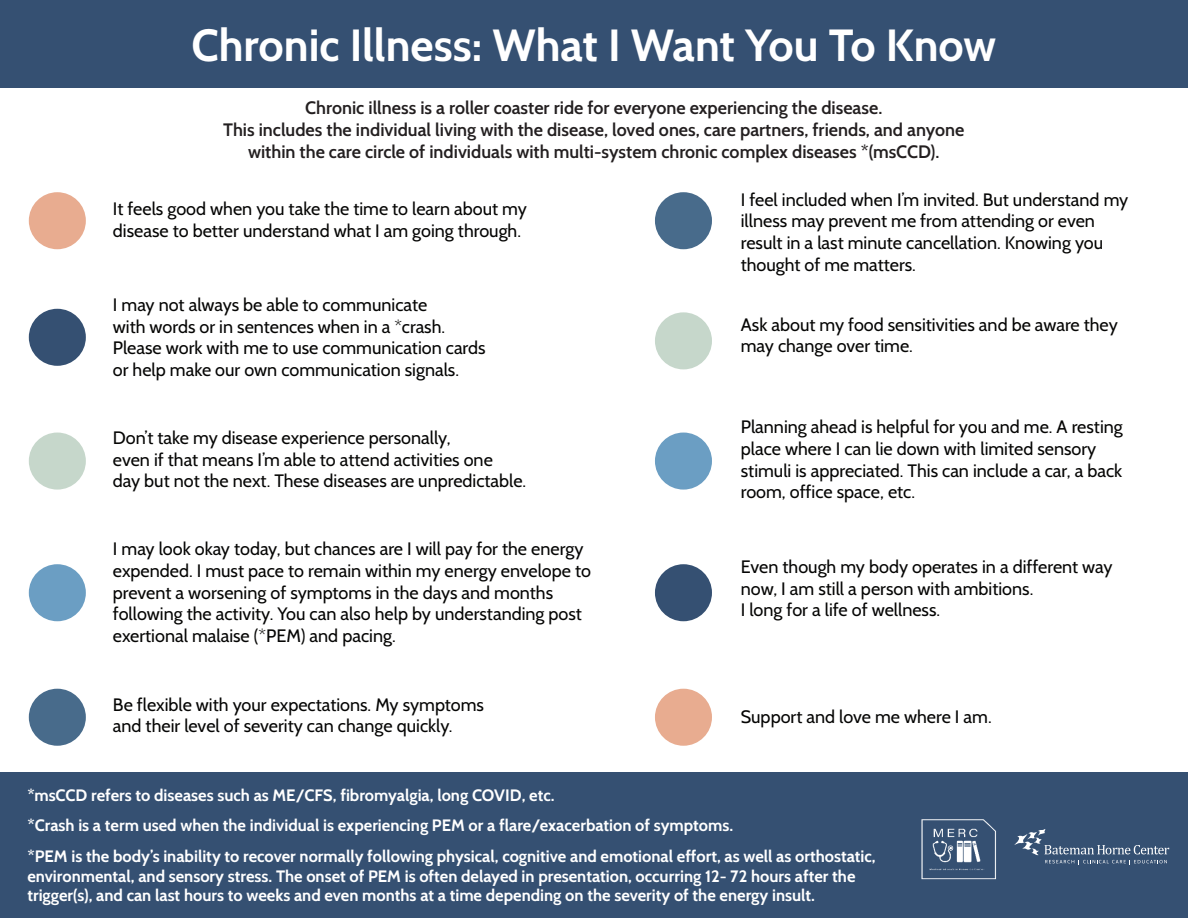
<style>
.page{position:relative;width:1188px;height:918px;background:#fff}
.page>*{position:absolute;margin:0;border:0;box-sizing:border-box;transform-origin:0 0}
.t1{font:700 45px "Cabin";color:#fff}
.t2{font:18px/21.6px "Cabin";color:#050504}
.t3{font:600 18px/21.6px "Cabin";color:#231f20;text-align:center}
.t4{font:700 16.5px/30.6px "Cabin";color:#fff}
</style>
<div class="page">
<div style="left:0;top:0;width:1188px;height:88px;background:#355072"></div>
<div style="left:0;top:772px;width:1188px;height:146px;background:#355072"></div>
<svg style="left:1014px;top:829px;width:155px;height:35px"></svg>
<img style="left:921px;top:819px;width:75px;height:61px">
<div style="left:655px;top:433px;width:57px;height:57px;background:#6b9ec3;border-radius:50%"></div>
<div style="left:655px;top:689px;width:57px;height:57px;background:#e8ac90;border-radius:50%"></div>
<div style="left:655px;top:312px;width:57px;height:57px;background:#c6d7cb;border-radius:50%"></div>
<div style="left:655px;top:564px;width:57px;height:57px;background:#355072;border-radius:50%"></div>
<div style="left:655px;top:192px;width:57px;height:57px;background:#486b8b;border-radius:50%"></div>
<div style="left:29px;top:564px;width:57px;height:57px;background:#6b9ec3;border-radius:50%"></div>
<div style="left:29px;top:192px;width:57px;height:57px;background:#e8ac90;border-radius:50%"></div>
<div style="left:29px;top:433px;width:57px;height:57px;background:#c6d7cb;border-radius:50%"></div>
<div style="left:29px;top:309px;width:57px;height:57px;background:#355072;border-radius:50%"></div>
<div style="left:29px;top:689px;width:57px;height:57px;background:#486b8b;border-radius:50%"></div>
<h1 class="t1" style="left:191px;top:27px;width:806px">Chronic Illness: What I Want You To Know</h1>
<p class="t3" style="left:223px;top:99px;width:743px">Chronic illness is a roller coaster ride for everyone experiencing the disease.<br>This includes the individual living with the disease, loved ones, care partners, friends, and anyone within the care circle of individuals with multi-system chronic complex diseases *(msCCD).</p>
<p class="t2" style="left:113px;top:200px;width:415px">It feels good when you take the time to learn about my disease to better understand what I am going through.</p>
<p class="t2" style="left:113px;top:296px;width:374px">I may not always be able to communicate<br>with words or in sentences when in a *crash.<br>Please work with me to use communication cards or help make our own communication signals.</p>
<p class="t2" style="left:113px;top:429px;width:415px">Don’t take my disease experience personally,<br>even if that means I’m able to attend activities one<br>day but not the next. These diseases are unpredictable.</p>
<p class="t2" style="left:113px;top:540px;width:480px">I may look okay today, but chances are I will pay for the energy expended. I must pace to remain within my energy envelope to prevent a worsening of symptoms in the days and months following the activity. You can also help by understanding post exertional malaise (*PEM) and pacing.</p>
<p class="t2" style="left:113px;top:695px;width:373px">Be flexible with your expectations. My symptoms and their level of severity can change quickly.</p>
<p class="t2" style="left:741px;top:190px;width:389px">I feel included when I’m invited. But understand my illness may prevent me from attending or even result in a last minute cancellation. Knowing you thought of me matters.</p>
<p class="t2" style="left:741px;top:315px;width:379px">Ask about my food sensitivities and be aware they may change over time.</p>
<p class="t2" style="left:741px;top:418px;width:384px">Planning ahead is helpful for you and me. A resting place where I can lie down with limited sensory stimuli is appreciated. This can include a car, a back room, office space, etc.</p>
<p class="t2" style="left:741px;top:558px;width:373px">Even though my body operates in a different way now, I am still a person with ambitions.<br>I long for a life of wellness.</p>
<p class="t2" style="left:741px;top:707px;width:252px">Support and love me where I am.</p>
<p class="t4" style="left:27px;top:781px;width:850px">*msCCD refers to diseases such as ME/CFS, fibromyalgia, long COVID, etc.<br>*Crash is a term used when the individual is experiencing PEM or a flare/exacerbation of symptoms.<br>*PEM is the body’s inability to recover normally following physical, cognitive and emotional effort, as well as orthostatic,</p>
<p class="t4" style="left:27px;top:868px;width:830px;line-height:19.8px">environmental, and sensory stress. The onset of PEM is often delayed in presentation, occurring 12- 72 hours after the trigger(s), and can last hours to weeks and even months at a time depending on the severity of the energy insult.</p>
</div>
